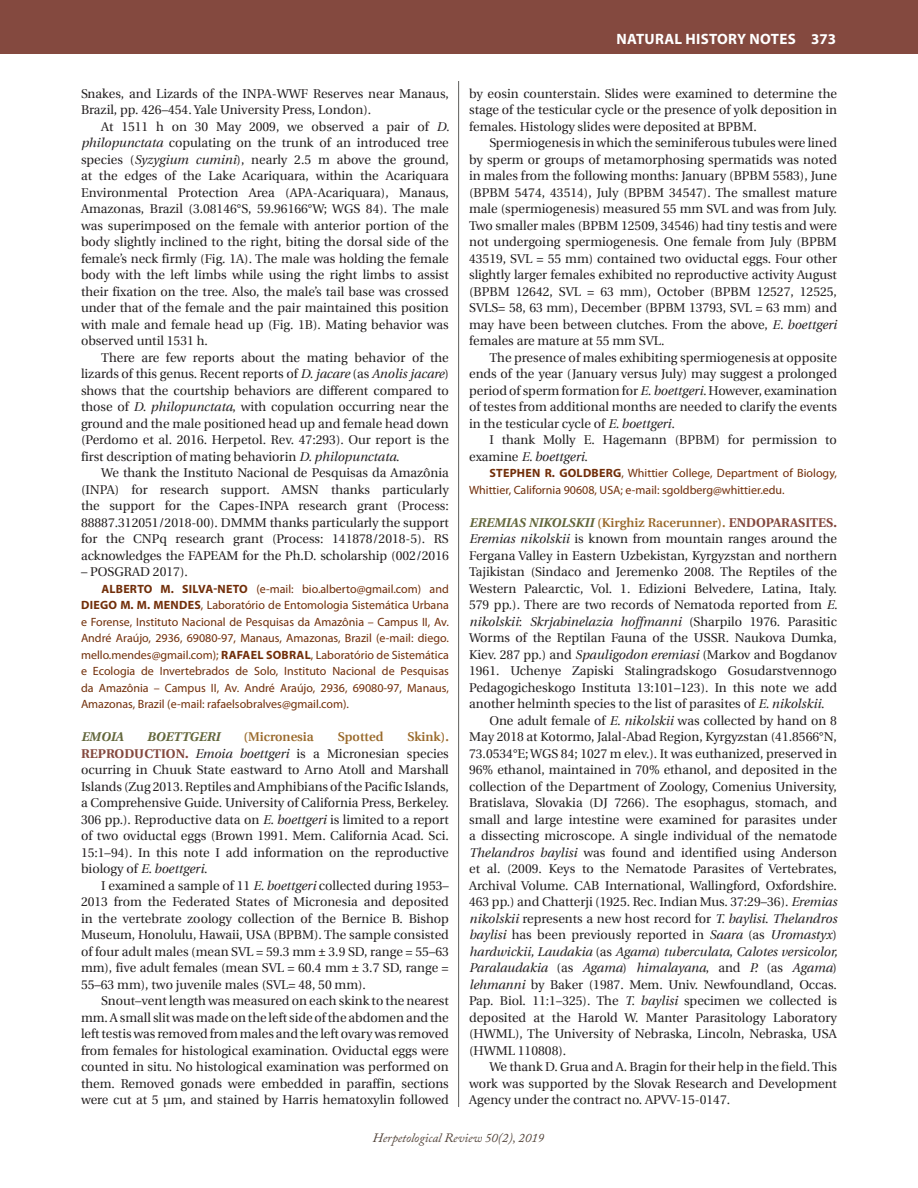
<style>
.page{position:relative;width:918px;height:1188px;background:#fff}
.page>*{position:absolute;margin:0;border:0;box-sizing:border-box;transform-origin:0 0}
.t1{font:700 15px "Myriad Pro";letter-spacing:.02em;color:#fff}
.t2{font:12.75px/16.5px "Utopia";color:#231f20;text-align:justify}
.t3{font:italic 12.75px "Adobe Caslon Pro";color:#504137}
.t4{font:600 12.75px "Utopia";color:#9a6a2c}
.t5{font:italic 700 12.75px "Utopia";color:#63673c}
.t6{font:12px/16.5px "Myriad Pro";color:#712e09;text-align:justify}
.s1{font-style:italic}
.s2{font-weight:700}
.s3{font-weight:600;color:#9a6a2c}
.s4{font-weight:700;color:#84493f}
.s5{font-weight:700;font-style:italic;color:#63673c}
</style>
<div class="page">
<hr style="left:458px;top:81px;width:1px;height:1026px;background:#5e5e5c">
<div style="left:0;top:0;width:918px;height:54px;background:#84493f"></div>
<p class="t2" style="left:81px;top:85px;width:369px">Snakes, and Lizards of the INPA-WWF Reserves near Manaus,<br>Brazil, pp. 426–454. Yale University Press, London).</p>
<p class="t2" style="left:81px;top:118px;width:370px;text-indent:20px">At 1511 h on 30 May 2009, we observed a pair of <span class="s1">D. philopunctata</span> copulating on the trunk of an introduced tree species (<span class="s1">Syzygium cumini</span>), nearly 2.5 m above the ground, at the edges of the Lake Acariquara, within the Acariquara Environmental Protection Area (APA-Acariquara), Manaus, Amazonas, Brazil (3.08146°S, 59.96166°W; WGS 84). The male was superimposed on the female with anterior portion of the body slightly inclined to the right, biting the dorsal side of the female’s neck firmly (Fig. 1A). The male was holding the female body with the left limbs while using the right limbs to assist their fixation on the tree. Also, the male’s tail base was crossed under that of the female and the pair maintained this position with male and female head up (Fig. 1B). Mating behavior was observed until 1531 h.</p>
<p class="t2" style="left:81px;top:349px;width:369px;text-indent:20px">There are few reports about the mating behavior of the lizards of this genus. Recent reports of <span class="s1">D. jacare</span> (as <span class="s1">Anolis jacare</span>) shows that the courtship behaviors are different compared to those of <span class="s1">D. philopunctata</span>, with copulation occurring near the ground and the male positioned head up and female head down (Perdomo et al. 2016. Herpetol. Rev. 47:293). Our report is the first description of mating behaviorin <span class="s1">D. philopunctata</span>.</p>
<p class="t2" style="left:81px;top:465px;width:369px;text-indent:20px">We thank the Instituto Nacional de Pesquisas da Amazônia (INPA) for research support. AMSN thanks particularly the support for the Capes-INPA research grant (Process:<br>88887.312051/2018-00). DMMM thanks particularly the support for the CNPq research grant (Process: 141878/2018-5). RS acknowledges the FAPEAM for the Ph.D. scholarship (002/2016</p>
<p class="t2" style="left:81px;top:564px;width:108px">– POSGRAD 2017).</p>
<p class="t6" style="left:81px;top:580px;width:369px;text-indent:20px"><span class="s2">ALBERTO M. SILVA-NETO</span> (e-mail: bio.alberto@gmail.com) and <span class="s2">DIEGO M. M. MENDES</span>, Laboratório de Entomologia Sistemática Urbana e Forense, Instituto Nacional de Pesquisas da Amazônia – Campus II, Av.<br>André Araújo, 2936, 69080-97, Manaus, Amazonas, Brazil (e-mail: diego. mello.mendes@gmail.com); <span class="s2">RAFAEL SOBRAL</span>, Laboratório de Sistemática e Ecologia de Invertebrados de Solo, Instituto Nacional de Pesquisas da Amazônia – Campus II, Av. André Araújo, 2936, 69080-97, Manaus, Amazonas, Brazil (e-mail: rafaelsobralves@gmail.com).</p>
<p class="t5" style="left:81px;top:729px;width:44px">EMOIA</p>
<p class="t5" style="left:147px;top:729px;width:75px">BOETTGERI</p>
<p class="t4" style="left:244px;top:729px;width:72px">(Micronesia</p>
<p class="t4" style="left:338px;top:729px;width:47px">Spotted</p>
<p class="t2" style="left:81px;top:729px;width:369px;text-indent:326px"><span class="s3">Skink).<br></span><span class="s4">REPRODUCTION.</span> <span class="s1">Emoia boettgeri</span> is a Micronesian species ocurring in Chuuk State eastward to Arno Atoll and Marshall Islands (Zug 2013. Reptiles and Amphibians of the Pacific Islands, a Comprehensive Guide. University of California Press, Berkeley.<br>306 pp.). Reproductive data on <span class="s1">E. boettgeri</span> is limited to a report of two oviductal eggs (Brown 1991. Mem. California Acad. Sci.<br>15:1–94). In this note I add information on the reproductive biology of <span class="s1">E. boettgeri</span>.</p>
<p class="t2" style="left:81px;top:877px;width:369px;text-indent:20px">I examined a sample of 11 <span class="s1">E. boettgeri</span> collected during 1953– 2013 from the Federated States of Micronesia and deposited in the vertebrate zoology collection of the Bernice B. Bishop Museum, Honolulu, Hawaii, USA (BPBM). The sample consisted of four adult males (mean SVL = 59.3 mm ± 3.9 SD, range = 55–63 mm), five adult females (mean SVL = 60.4 mm ± 3.7 SD, range = 55–63 mm), two juvenile males (SVL= 48, 50 mm).</p>
<p class="t2" style="left:81px;top:993px;width:369px;text-indent:20px">Snout–vent length was measured on each skink to the nearest mm. A small slit was made on the left side of the abdomen and the left testis was removed from males and the left ovary was removed from females for histological examination. Oviductal eggs were counted in situ. No histological examination was performed on them. Removed gonads were embedded in paraffin, sections were cut at 5 µm, and stained by Harris hematoxylin followed</p>
<p class="t1" style="left:616px;top:29px;width:221px">NATURAL HISTORY NOTES 373</p>
<p class="t2" style="left:469px;top:85px;width:369px">by eosin counterstain. Slides were examined to determine the stage of the testicular cycle or the presence of yolk deposition in females. Histology slides were deposited at BPBM.</p>
<p class="t2" style="left:469px;top:135px;width:369px;text-indent:20px">Spermiogenesis in which the seminiferous tubules were lined by sperm or groups of metamorphosing spermatids was noted in males from the following months: January (BPBM 5583), June (BPBM 5474, 43514), July (BPBM 34547). The smallest mature male (spermiogenesis) measured 55 mm SVL and was from July.<br>Two smaller males (BPBM 12509, 34546) had tiny testis and were not undergoing spermiogenesis. One female from July (BPBM 43519, SVL = 55 mm) contained two oviductal eggs. Four other slightly larger females exhibited no reproductive activity August (BPBM 12642, SVL = 63 mm), October (BPBM 12527, 12525, SVLS= 58, 63 mm), December (BPBM 13793, SVL = 63 mm) and may have been between clutches. From the above, <span class="s1">E. boettgeri </span>females are mature at 55 mm SVL.</p>
<p class="t2" style="left:469px;top:349px;width:369px;text-indent:20px">The presence of males exhibiting spermiogenesis at opposite ends of the year (January versus July) may suggest a prolonged period of sperm formation for <span class="s1">E. boettgeri.</span> However, examination of testes from additional months are needed to clarify the events in the testicular cycle of <span class="s1">E. boettgeri.</span></p>
<p class="t2" style="left:469px;top:432px;width:369px;text-indent:20px">I thank Molly E. Hagemann (BPBM) for permission to examine <span class="s1">E. boettgeri</span>.</p>
<p class="t6" style="left:469px;top:465px;width:369px;text-indent:20px"><span class="s2">STEPHEN R. GOLDBERG</span>, Whittier College, Department of Biology,<br>Whittier, California 90608, USA; e-mail: sgoldberg@whittier.edu.</p>
<p class="t2" style="left:469px;top:514px;width:370px"><span class="s5">EREMIAS NIKOLSKII</span> <span class="s3">(Kirghiz Racerunner).</span> <span class="s4">ENDOPARASITES.<br></span><span class="s1">Eremias nikolskii</span> is known from mountain ranges around the Fergana Valley in Eastern Uzbekistan, Kyrgyzstan and northern Tajikistan (Sindaco and Jeremenko 2008. The Reptiles of the Western Palearctic, Vol. 1. Edizioni Belvedere, Latina, Italy.<br>579 pp.). There are two records of Nematoda reported from <span class="s1">E. nikolskii</span>: <span class="s1">Skrjabinelazia hoffmanni</span> (Sharpilo 1976. Parasitic Worms of the Reptilan Fauna of the USSR. Naukova Dumka, Kiev. 287 pp.) and <span class="s1">Spauligodon eremiasi</span> (Markov and Bogdanov 1961. Uchenye Zapiski Stalingradskogo Gosudarstvennogo Pedagogicheskogo Instituta 13:101–123). In this note we add another helminth species to the list of parasites of <span class="s1">E. nikolskii</span>.</p>
<p class="t2" style="left:469px;top:712px;width:370px;text-indent:20px">One adult female of <span class="s1">E. nikolskii</span> was collected by hand on 8<br>May 2018 at Kotormo, Jalal-Abad Region, Kyrgyzstan (41.8566°N, 73.0534°E; WGS 84; 1027 m elev.). It was euthanized, preserved in 96% ethanol, maintained in 70% ethanol, and deposited in the collection of the Department of Zoology, Comenius University, Bratislava, Slovakia (DJ 7266). The esophagus, stomach, and small and large intestine were examined for parasites under a dissecting microscope. A single individual of the nematode <span class="s1">Thelandros baylisi</span> was found and identified using Anderson et al. (2009. Keys to the Nematode Parasites of Vertebrates, Archival Volume. CAB International, Wallingford, Oxfordshire.<br>463 pp.) and Chatterji (1925. Rec. Indian Mus. 37:29–36). <span class="s1">Eremias nikolskii</span> represents a new host record for <span class="s1">T. baylisi</span>. <span class="s1">Thelandros baylisi</span> has been previously reported in <span class="s1">Saara</span> (as <span class="s1">Uromastyx</span>) <span class="s1">hardwickii, Laudakia</span> (as <span class="s1">Agama</span>) <span class="s1">tuberculata</span>, <span class="s1">Calotes versicolor, Paralaudakia</span> (as <span class="s1">Agama</span>) <span class="s1">himalayana</span>, and <span class="s1">P.</span> (as <span class="s1">Agama</span>) <span class="s1">lehmanni</span> by Baker (1987. Mem. Univ. Newfoundland, Occas.<br>Pap. Biol. 11:1–325). The <span class="s1">T. baylisi</span> specimen we collected is deposited at the Harold W. Manter Parasitology Laboratory (HWML), The University of Nebraska, Lincoln, Nebraska, USA (HWML 110808).</p>
<p class="t2" style="left:469px;top:1059px;width:369px;text-indent:20px">We thank D. Grua and A. Bragin for their help in the field. This work was supported by the Slovak Research and Development Agency under the contract no. APVV-15-0147.</p>
<p class="t3" style="left:373px;top:1130px;width:173px">Herpetological Review 50(2), 2019</p>
</div>
